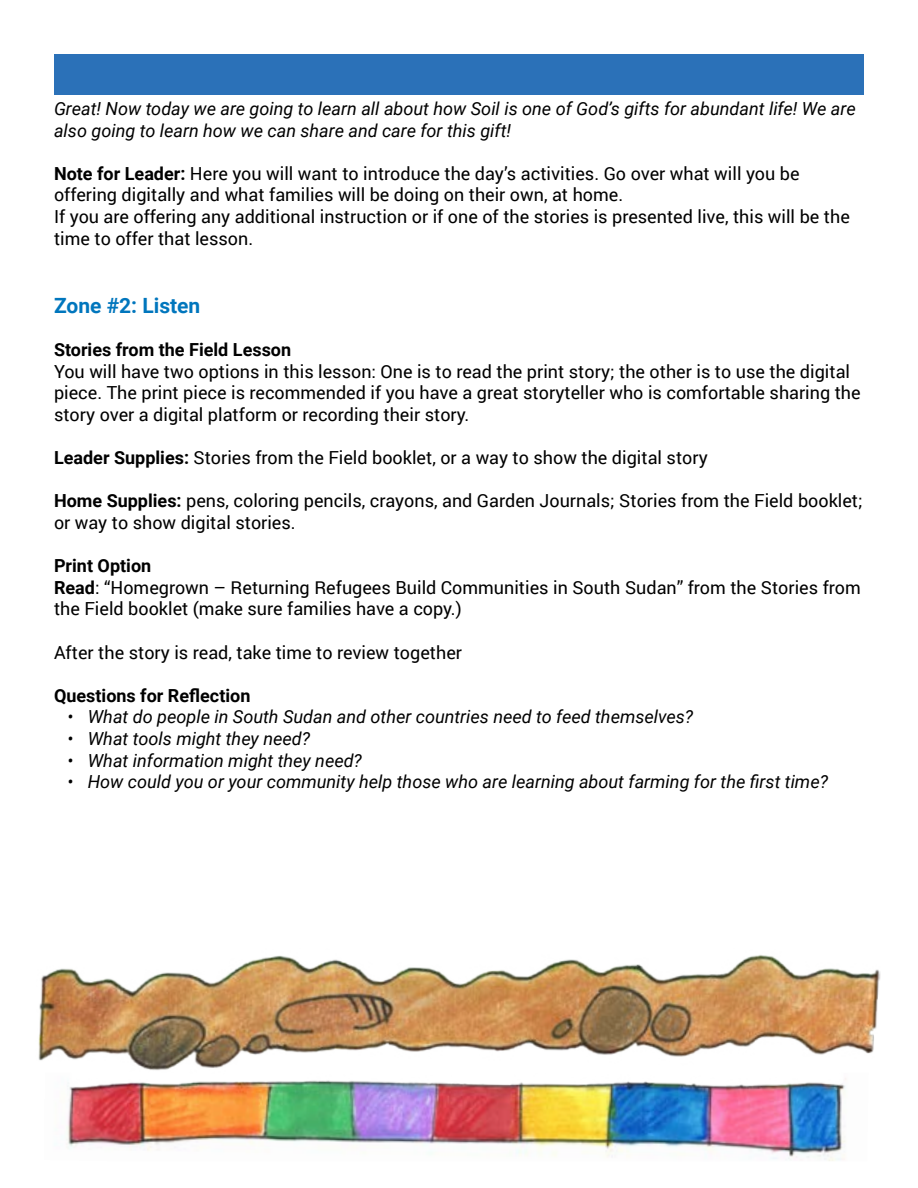
<style>
.page{position:relative;width:918px;height:1188px;background:#fff}
.page>*{position:absolute;margin:0;border:0;box-sizing:border-box;transform-origin:0 0}
.t1{font:700 21px "Roboto";color:#0076bd}
.t2{font:18px/21.6px "Roboto";color:#000}
.t3{font:italic 18px/21.6px "Roboto";color:#000}
.t4{font:700 18px "Roboto";color:#000}
.s1{font-weight:700}
</style>
<div class="page">
<div style="left:54px;top:54px;width:810px;height:40px;background:#2b71b8"></div>
<img style="left:67px;top:1082px;width:779px;height:79px">
<img style="left:38px;top:955px;width:843px;height:127px">
<p class="t3" style="left:54px;top:97px;width:803px">Great! Now today we are going to learn all about how Soil is one of God’s gifts for abundant life! We are also going to learn how we can share and care for this gift!</p>
<p class="t2" style="left:54px;top:162px;width:797px"><span class="s1">Note for Leader:</span> Here you will want to introduce the day’s activities. Go over what will you be offering digitally and what families will be doing on their own, at home.<br>If you are offering any additional instruction or if one of the stories is presented live, this will be the time to offer that lesson.</p>
<p class="t1" style="left:54px;top:291px;width:148px">Zone #2: Listen</p>
<p class="t4" style="left:54px;top:337px;width:239px">Stories from the Field Lesson</p>
<p class="t2" style="left:54px;top:360px;width:808px">You will have two options in this lesson: One is to read the print story; the other is to use the digital piece. The print piece is recommended if you have a great storyteller who is comfortable sharing the story over a digital platform or recording their story.</p>
<p class="t2" style="left:54px;top:446px;width:655px"><span class="s1">Leader Supplies:</span> Stories from the Field booklet, or a way to show the digital story</p>
<p class="t2" style="left:54px;top:490px;width:810px"><span class="s1">Home Supplies:</span> pens, coloring pencils, crayons, and Garden Journals; Stories from the Field booklet; or way to show digital stories.</p>
<p class="t2" style="left:54px;top:554px;width:808px"><span class="s1">Print Option<br>Read</span>: “Homegrown – Returning Refugees Build Communities in South Sudan” from the Stories from the Field booklet (make sure families have a copy.)</p>
<p class="t2" style="left:54px;top:641px;width:410px">After the story is read, take time to review together</p>
<p class="t4" style="left:54px;top:683px;width:198px">Questions for Reflection</p>
<p class="t3" style="left:68px;top:706px;width:627px">• What do people in South Sudan and other countries need to feed themselves?</p>
<p class="t3" style="left:68px;top:727px;width:244px">• What tools might they need?</p>
<p class="t3" style="left:68px;top:749px;width:296px">• What information might they need?</p>
<p class="t3" style="left:68px;top:770px;width:762px">• How could you or your community help those who are learning about farming for the first time?</p>
</div>
